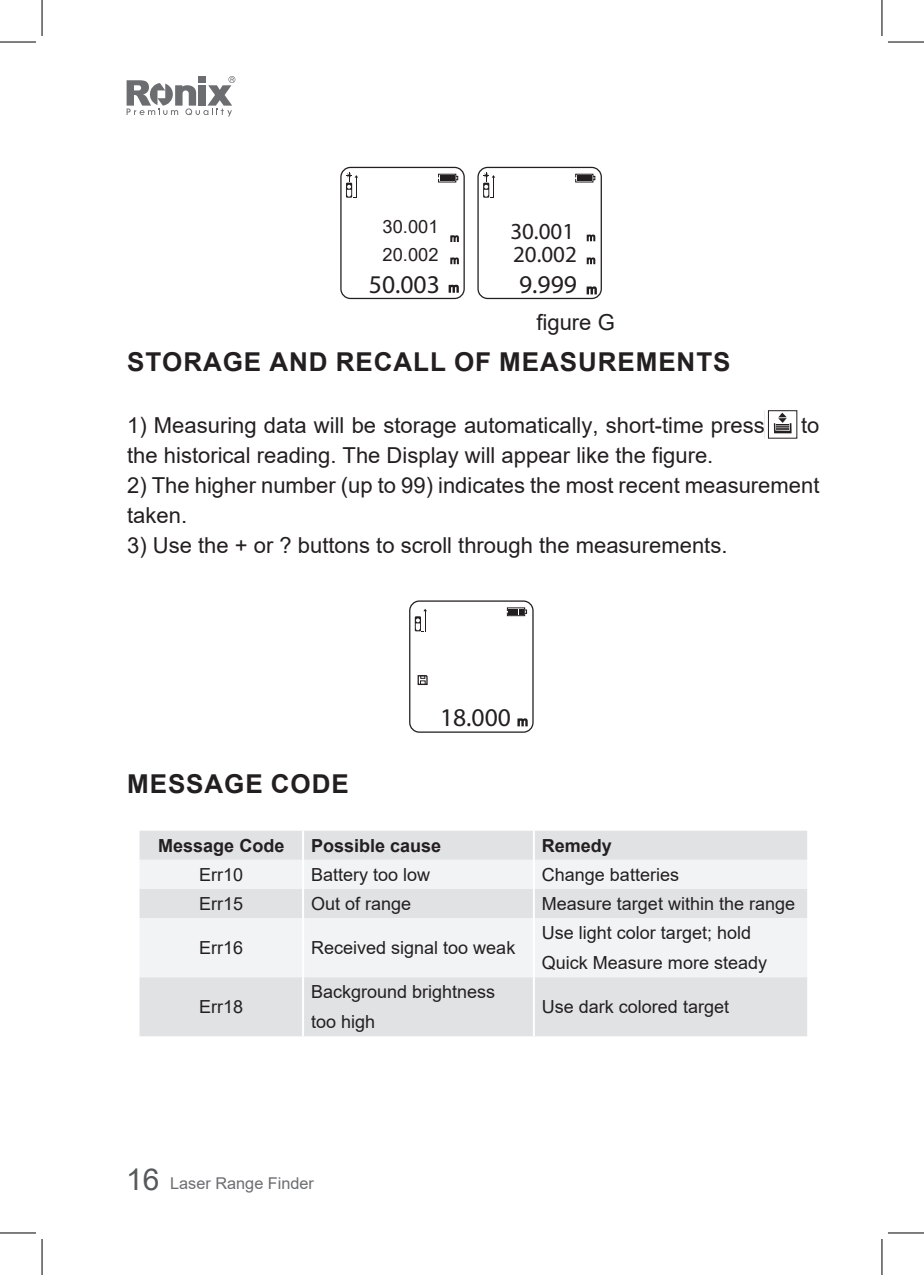
<style>
.page{position:relative;width:924px;height:1275px;background:#fff}
.page>*{position:absolute;margin:0;border:0;box-sizing:border-box;transform-origin:0 0}
.t1{font:700 26px "Arial";letter-spacing:.035em;color:#231f20}
.t2{font:25.6px "Helvetica CE";color:#231f20}
.t3{font:23px "Helvetica CE";color:#231f20}
.t4{font:22px/30px "Arial";color:#231f20}
.t5{font:18.2px "Arial";color:#231f20}
.t6{font:18px/30px "Arial";color:#231f20}
.t7{font:700 18px "Arial";color:#231f20}
.t8{font:16.2px "Arial";color:#6c6d70}
.t9{font:15.4px/18px "Helvetica CE";color:#231f20}
.s1{font-size:30px;color:#57585a}
.s2{font-size:30.6px;color:#fff}
</style>
<div class="page">
<svg style="left:126px;top:76px;width:109px;height:41px"></svg>
<div style="left:198px;top:76px;width:8px;height:7px;background:#6c6d70"></div>
<div style="left:340px;top:167px;width:124px;height:132px;border:1px solid #231f20;border-radius:10px"></div>
<svg style="left:346px;top:173px;width:12px;height:25px"></svg>
<svg style="left:438px;top:173px;width:20px;height:10px"></svg>
<svg style="left:448px;top:284px;width:11px;height:9px"></svg>
<svg style="left:450px;top:257px;width:9px;height:8px"></svg>
<svg style="left:450px;top:235px;width:9px;height:7px"></svg>
<svg style="left:586px;top:234px;width:10px;height:8px"></svg>
<svg style="left:586px;top:257px;width:10px;height:8px"></svg>
<div style="left:477px;top:167px;width:124px;height:132px;border:1px solid #231f20;border-radius:10px"></div>
<svg style="left:483px;top:173px;width:12px;height:25px"></svg>
<svg style="left:575px;top:173px;width:20px;height:10px"></svg>
<svg style="left:586px;top:286px;width:11px;height:9px"></svg>
<div style="left:767px;top:410px;width:30px;height:29px;border:1px solid #231f20"></div>
<svg style="left:773px;top:413px;width:18px;height:20px"></svg>
<svg style="left:414px;top:616px;width:7px;height:15px"></svg>
<div style="left:409px;top:600px;width:124px;height:133px;border:1px solid #231f20;border-radius:10px"></div>
<svg style="left:415px;top:608px;width:12px;height:23px"></svg>
<svg style="left:506px;top:607px;width:20px;height:9px"></svg>
<svg style="left:517px;top:718px;width:11px;height:9px"></svg>
<svg style="left:417px;top:675px;width:11px;height:10px"></svg>
<div style="left:139px;top:831px;width:667px;height:205px;background:#e1e2e4"></div>
<svg style="left:139px;top:860px;width:667px;height:117px;fill:#f2f3f4"></svg>
<hr style="left:302px;top:830px;width:2px;height:30px;background:#fff">
<hr style="left:532px;top:830px;width:2px;height:30px;background:#fff">
<hr style="left:302px;top:860px;width:2px;height:29px;background:#fff">
<hr style="left:532px;top:860px;width:2px;height:29px;background:#fff">
<hr style="left:302px;top:889px;width:2px;height:29px;background:#fff">
<hr style="left:532px;top:889px;width:2px;height:29px;background:#fff">
<hr style="left:302px;top:918px;width:2px;height:59px;background:#fff">
<hr style="left:532px;top:918px;width:2px;height:59px;background:#fff">
<hr style="left:302px;top:977px;width:2px;height:59px;background:#fff">
<hr style="left:532px;top:977px;width:2px;height:59px;background:#fff">
<hr style="left:0;top:42px;width:36px;height:1px;background:#000">
<hr style="left:887px;top:42px;width:36px;height:1px;background:#000">
<hr style="left:0;top:1232px;width:36px;height:1px;background:#000">
<hr style="left:887px;top:1232px;width:36px;height:1px;background:#000">
<hr style="left:42px;top:0;width:1px;height:36px;background:#000">
<hr style="left:42px;top:1239px;width:1px;height:36px;background:#000">
<hr style="left:881px;top:0;width:1px;height:36px;background:#000">
<hr style="left:881px;top:1239px;width:1px;height:36px;background:#000">
<p class="t5" style="left:382px;top:214px;width:57px">30.001</p>
<p class="t3" style="left:510px;top:217px;width:65px">30.001</p>
<p class="t5" style="left:382px;top:242px;width:57px">20.002</p>
<p class="t3" style="left:513px;top:240px;width:65px">20.002</p>
<p class="t2" style="left:369px;top:268px;width:72px">50.003</p>
<p class="t2" style="left:519px;top:268px;width:59px">9.999</p>
<p class="t4" style="left:536px;top:307px;width:80px">figure G</p>
<p class="t5" style="left:450px;top:346px;width:57px">20.002</p>
<p class="t3" style="left:581px;top:344px;width:65px">20.002</p>
<p class="t1" style="left:127px;top:344px;width:604px">STORAGE AND RECALL OF MEASUREMENTS</p>
<p class="t4" style="left:127px;top:410px;width:638px">1) Measuring data will be storage automatically, short-time press</p>
<p class="t4" style="left:800px;top:410px;width:20px">to</p>
<p class="t4" style="left:127px;top:440px;width:587px">the historical reading. The Display will appear like the figure.</p>
<p class="t4" style="left:127px;top:470px;width:693px">2) The higher number (up to 99) indicates the most recent measurement taken.</p>
<p class="t4" style="left:127px;top:530px;width:601px">3) Use the + or ? buttons to scroll through the measurements.</p>
<p class="t9" style="left:113px;top:451px;width:36px">1.888<br>2.087</p>
<p class="t1" style="left:127px;top:765px;width:223px">MESSAGE CODE</p>
<p class="t2" style="left:440px;top:701px;width:72px">18.000</p>
<p class="t7" style="left:158px;top:833px;width:128px">Message Code</p>
<p class="t7" style="left:311px;top:833px;width:132px">Possible cause</p>
<p class="t7" style="left:541px;top:833px;width:72px">Remedy</p>
<p class="t6" style="left:199px;top:859px;width:46px">Err10</p>
<p class="t6" style="left:311px;top:859px;width:121px">Battery too low</p>
<p class="t6" style="left:541px;top:859px;width:139px">Change batteries</p>
<p class="t6" style="left:199px;top:888px;width:46px">Err15</p>
<p class="t6" style="left:311px;top:888px;width:102px">Out of range</p>
<p class="t6" style="left:541px;top:888px;width:255px">Measure target within the range</p>
<p class="t6" style="left:199px;top:932px;width:46px">Err16</p>
<p class="t6" style="left:311px;top:932px;width:206px">Received signal too weak</p>
<p class="t6" style="left:541px;top:917px;width:227px">Use light color target; hold<br>Quick Measure more steady</p>
<p class="t6" style="left:199px;top:992px;width:46px">Err18</p>
<p class="t6" style="left:311px;top:977px;width:186px">Background brightness too high</p>
<p class="t6" style="left:541px;top:992px;width:189px">Use dark colored target</p>
<p class="t8" style="left:126px;top:1171px;width:189px"><span class="s1">16</span><span class="s2">|</span> Laser Range Finder</p>
</div>
